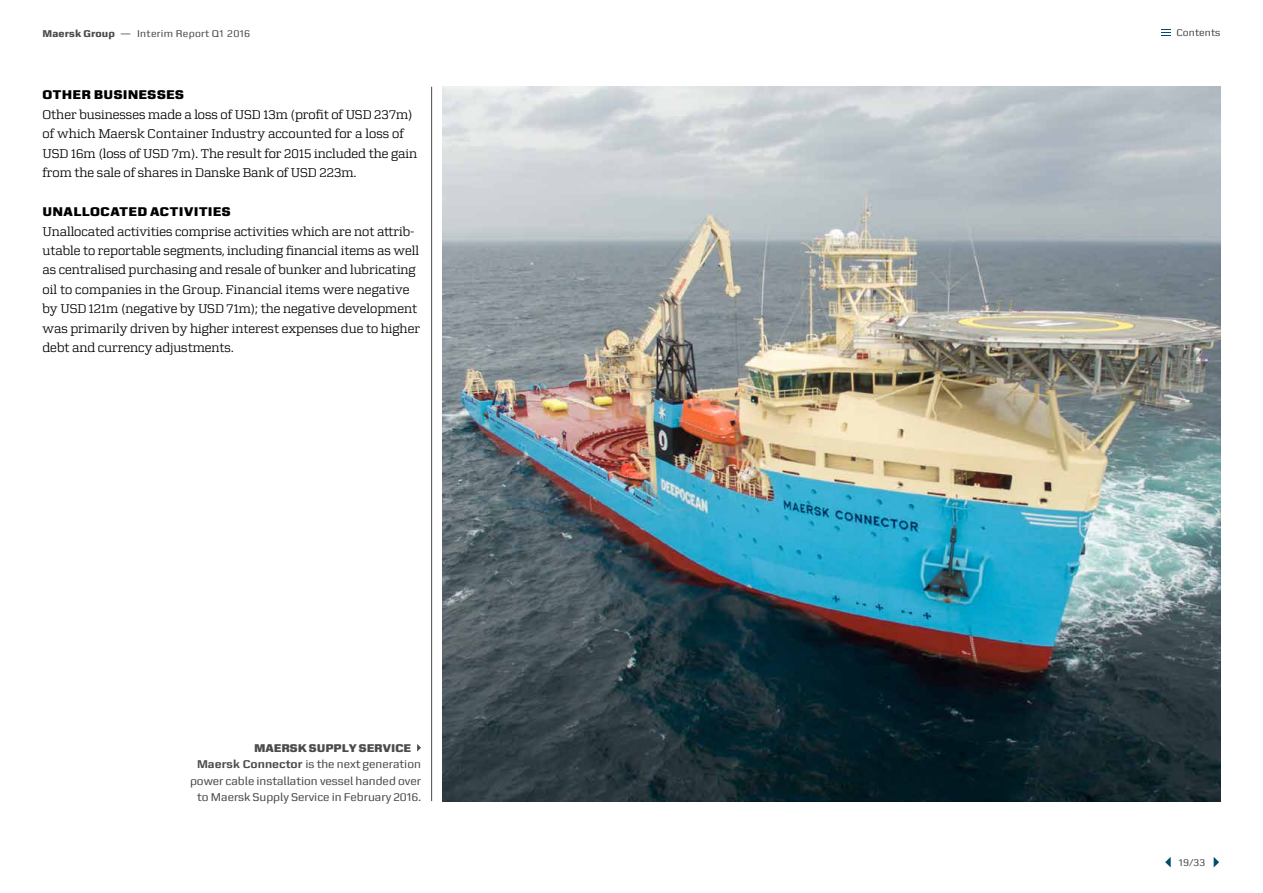
<style>
.page{position:relative;width:1263px;height:893px;background:#fff}
.page>*{position:absolute;margin:0;border:0;box-sizing:border-box;transform-origin:0 0}
.t1{font:13.5px/19.5px "Zetta Serif";color:#000}
.t2{font:800 13.5px "Zetta Sans";letter-spacing:.03em;color:#000}
.t3{font:12px "Zetta Sans";color:#4b4b4b}
.t4{font:800 12px "Zetta Sans";color:#4b4b4b}
.t5{font:10.5px "Zetta Sans";letter-spacing:.03em;color:#4b4b4b}
.t6{font:10.5px "Zetta Sans";letter-spacing:.01em;color:#4b4b4b}
.s1{font-weight:800}
.s2{font-weight:700}
</style>
<div class="page">
<hr style="left:431px;top:87px;width:1px;height:714px;background:#4b4b4b">
<svg style="left:417px;top:744px;width:4px;height:8px"></svg>
<img style="left:442px;top:87px;width:778px;height:714px">
<svg style="left:1214px;top:857px;width:5px;height:10px"></svg>
<svg style="left:1165px;top:857px;width:6px;height:10px"></svg>
<svg style="left:1161px;top:29px;width:10px;height:7px"></svg>
<p class="t5" style="left:43px;top:28px;width:209px"><span class="s1">Maersk Group</span> — Interim Report Q1 2016</p>
<p class="t6" style="left:1176px;top:27px;width:46px">Contents</p>
<p class="t2" style="left:43px;top:86px;width:143px">OTHER BUSINESSES</p>
<p class="t1" style="left:43px;top:104px;width:376px">Other businesses made a loss of USD 13m (profit of USD 237m) of which Maersk Container Industry accounted for a loss of USD 16m (loss of USD 7m). The result for 2015 included the gain from the sale of shares in Danske Bank of USD 223m.</p>
<p class="t2" style="left:43px;top:203px;width:190px">UNALLOCATED ACTIVITIES</p>
<p class="t1" style="left:43px;top:221px;width:379px">Unallocated activities comprise activities which are not attrib&shy;utable to reportable segments, including financial items as well as centralised purchasing and resale of bunker and lubricating oil to companies in the Group. Financial items were negative by USD 121m (negative by USD 71m); the negative development was primarily driven by higher interest expenses due to higher debt and currency adjustments.</p>
<p class="t4" style="left:254px;top:740px;width:159px">MAERSK SUPPLY SERVICE</p>
<p class="t3" style="left:197px;top:757px;width:225px"><span class="s2">Maersk Connector</span> is the next generation</p>
<p class="t3" style="left:190px;top:774px;width:232px">power cable installation vessel handed over</p>
<p class="t3" style="left:197px;top:790px;width:225px">to Maersk Supply Service in February 2016.</p>
<p class="t5" style="left:1179px;top:857px;width:28px">19/33</p>
</div>
